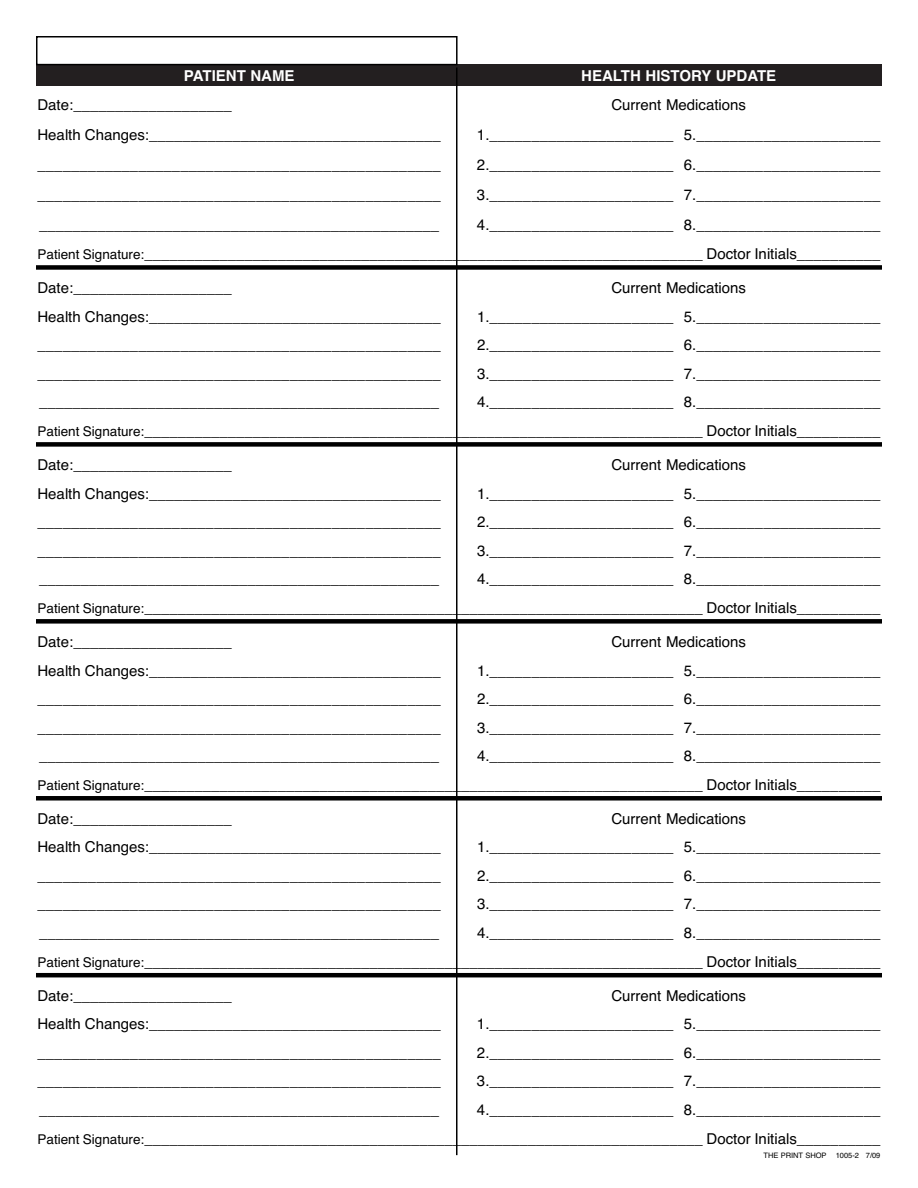
<style>
.page{position:relative;width:918px;height:1188px;background:#fff}
.page>*{position:absolute;margin:0;border:0;box-sizing:border-box;transform-origin:0 0}
.t1{font:15px/28.5px "Helvetica";color:#000}
.t2{font:700 15px "Helvetica";color:#fff}
.t3{font:7.5px "Helvetica";color:#000}
.s1{font-size:13.5px}
</style>
<div class="page">
<div style="left:36px;top:64px;width:846px;height:21px;background:#231f20"></div>
<hr style="left:36px;top:973px;width:846px;height:4px;background:#000">
<div style="left:36px;top:796px;width:846px;height:5px;background:#000"></div>
<div style="left:36px;top:619px;width:846px;height:5px;background:#000"></div>
<div style="left:36px;top:442px;width:846px;height:5px;background:#000"></div>
<div style="left:36px;top:265px;width:846px;height:5px;background:#000"></div>
<svg style="left:36px;top:36px;width:422px;height:1120px"></svg>
<p class="t2" style="left:184px;top:70px;width:112px">PATIENT NAME</p>
<p class="t1" style="left:37px;top:91px;width:405px;line-height:30px">Date:___________________<br>Health Changes:___________________________________ ________________________________________________ ________________________________________________ ________________________________________________</p>
<p class="t2" style="left:581px;top:70px;width:197px">HEALTH HISTORY UPDATE</p>
<p class="t1" style="left:477px;top:91px;width:405px;line-height:30px;text-align:center">Current Medications<br>1.______________________ 5.______________________ 2.______________________ 6.______________________ 3.______________________ 7.______________________ 4.______________________ 8.______________________</p>
<p class="t1" style="left:38px;top:241px;width:844px"><span class="s1">Patient Signature:</span>___________________________________________________________________ Doctor Initials__________</p>
<p class="t1" style="left:38px;top:275px;width:405px">Date:___________________<br>Health Changes:___________________________________ ________________________________________________ ________________________________________________ ________________________________________________</p>
<p class="t1" style="left:611px;top:275px;width:136px">Current Medications</p>
<p class="t1" style="left:477px;top:304px;width:405px">1.______________________ 5.______________________</p>
<p class="t1" style="left:477px;top:332px;width:405px">2.______________________ 6.______________________</p>
<p class="t1" style="left:477px;top:361px;width:405px">3.______________________ 7.______________________</p>
<p class="t1" style="left:477px;top:389px;width:405px">4.______________________ 8.______________________</p>
<p class="t1" style="left:38px;top:418px;width:844px"><span class="s1">Patient Signature:</span>___________________________________________________________________ Doctor Initials__________</p>
<p class="t1" style="left:38px;top:452px;width:405px">Date:___________________<br>Health Changes:___________________________________ ________________________________________________ ________________________________________________ ________________________________________________</p>
<p class="t1" style="left:611px;top:452px;width:136px">Current Medications</p>
<p class="t1" style="left:477px;top:481px;width:405px">1.______________________ 5.______________________</p>
<p class="t1" style="left:477px;top:509px;width:405px">2.______________________ 6.______________________</p>
<p class="t1" style="left:477px;top:538px;width:405px">3.______________________ 7.______________________</p>
<p class="t1" style="left:477px;top:566px;width:405px">4.______________________ 8.______________________</p>
<p class="t1" style="left:38px;top:595px;width:844px"><span class="s1">Patient Signature:</span>___________________________________________________________________ Doctor Initials__________</p>
<p class="t1" style="left:38px;top:629px;width:405px">Date:___________________<br>Health Changes:___________________________________ ________________________________________________ ________________________________________________ ________________________________________________</p>
<p class="t1" style="left:611px;top:629px;width:136px">Current Medications</p>
<p class="t1" style="left:477px;top:657px;width:405px">1.______________________ 5.______________________</p>
<p class="t1" style="left:477px;top:686px;width:405px">2.______________________ 6.______________________</p>
<p class="t1" style="left:477px;top:714px;width:405px">3.______________________ 7.______________________</p>
<p class="t1" style="left:477px;top:743px;width:405px">4.______________________ 8.______________________</p>
<p class="t1" style="left:38px;top:772px;width:844px"><span class="s1">Patient Signature:</span>___________________________________________________________________ Doctor Initials__________</p>
<p class="t1" style="left:38px;top:806px;width:405px">Date:___________________<br>Health Changes:___________________________________ ________________________________________________ ________________________________________________ ________________________________________________</p>
<p class="t1" style="left:611px;top:806px;width:136px">Current Medications</p>
<p class="t1" style="left:477px;top:834px;width:405px">1.______________________ 5.______________________</p>
<p class="t1" style="left:477px;top:863px;width:405px">2.______________________ 6.______________________</p>
<p class="t1" style="left:477px;top:891px;width:405px">3.______________________ 7.______________________</p>
<p class="t1" style="left:477px;top:920px;width:405px">4.______________________ 8.______________________</p>
<p class="t1" style="left:38px;top:949px;width:844px"><span class="s1">Patient Signature:</span>___________________________________________________________________ Doctor Initials__________</p>
<p class="t1" style="left:37px;top:983px;width:405px">Date:___________________<br>Health Changes:___________________________________ ________________________________________________ ________________________________________________ ________________________________________________</p>
<p class="t1" style="left:611px;top:983px;width:136px">Current Medications</p>
<p class="t1" style="left:477px;top:1011px;width:405px">1.______________________ 5.______________________</p>
<p class="t1" style="left:477px;top:1040px;width:405px">2.______________________ 6.______________________</p>
<p class="t1" style="left:477px;top:1068px;width:405px">3.______________________ 7.______________________</p>
<p class="t1" style="left:477px;top:1097px;width:405px">4.______________________ 8.______________________</p>
<p class="t1" style="left:38px;top:1126px;width:844px"><span class="s1">Patient Signature:</span>___________________________________________________________________ Doctor Initials__________</p>
<p class="t3" style="left:763px;top:1152px;width:119px">THE PRINT SHOP 1005-2 7/09</p>
</div>
